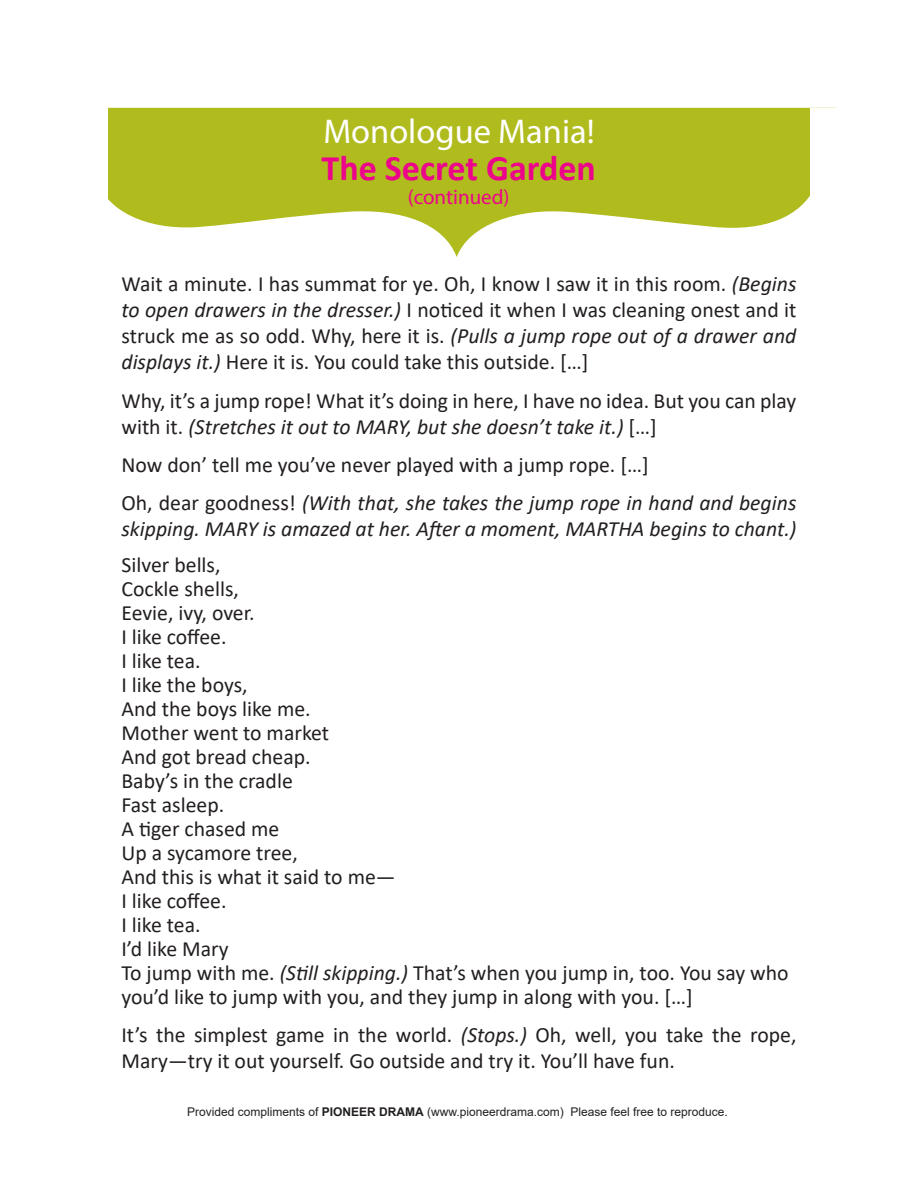
<style>
.page{position:relative;width:918px;height:1188px;background:#fff}
.page>*{position:absolute;margin:0;border:0;box-sizing:border-box;transform-origin:0 0}
.t1{font:700 36px "Calibri";color:#ed028c}
.t2{font:34.5px "Myriad Pro";color:#fff}
.No_Spacing{font:21.75px/26.1px "Calibri";color:#231f20}
.No_Spacing-2{font:italic 21.75px/26.1px "Calibri";color:#231f20}
.t3{font:21px "Myriad Pro";color:#ed028c}
.t4{font:12px "Arial";color:#231f20}
.s1{font-style:italic}
.s2{font-style:normal}
.s3{font-weight:700}
</style>
<div class="page">
<svg style="left:108px;top:108px;width:702px;height:149px;fill:#b0bb1d"></svg>
<p class="t2" style="left:323px;top:110px;width:273px">Monologue Mania!</p>
<p class="t1" style="left:322px;top:142px;width:276px">The Secret Garden</p>
<p class="t3" style="left:408px;top:184px;width:103px">(continued)</p>
<p class="No_Spacing" style="left:122px;top:270px;width:676px;text-align:justify">Wait a minute. I has summat for ye. Oh, I know I saw it in this room. <span class="s1">(Begins to open drawers in the dresser.)</span> I noticed it when I was cleaning onest and it struck me as so odd. Why, here it is. <span class="s1">(Pulls a jump rope out of a drawer and displays it.)</span> Here it is. You could take this outside. […]</p>
<p class="No_Spacing" style="left:122px;top:387px;width:677px">Why, it’s a jump rope! What it’s doing in here, I have no idea. But you can play with it. <span class="s1">(Stretches it out to MARY, but she doesn’t take it.)</span> […]</p>
<p class="No_Spacing" style="left:122px;top:451px;width:529px">Now don’ tell me you’ve never played with a jump rope. […]</p>
<p class="No_Spacing-2" style="left:122px;top:489px;width:676px"><span class="s2">Oh, dear goodness!</span> (With that, she takes the jump rope in hand and begins skipping. MARY is amazed at her. After a moment, MARTHA begins to chant.)</p>
<p class="No_Spacing" style="left:122px;top:551px;width:101px">Silver bells,</p>
<p class="No_Spacing" style="left:122px;top:575px;width:119px">Cockle shells,</p>
<p class="No_Spacing" style="left:122px;top:599px;width:135px">Eevie, ivy, over.</p>
<p class="No_Spacing" style="left:122px;top:623px;width:107px">I like coffee.</p>
<p class="No_Spacing" style="left:122px;top:647px;width:81px">I like tea.</p>
<p class="No_Spacing" style="left:122px;top:671px;width:128px">I like the boys,</p>
<p class="No_Spacing" style="left:122px;top:695px;width:191px">And the boys like me.</p>
<p class="No_Spacing" style="left:122px;top:719px;width:209px">Mother went to market</p>
<p class="No_Spacing" style="left:122px;top:743px;width:191px">And got bread cheap.</p>
<p class="No_Spacing" style="left:122px;top:767px;width:173px">Baby’s in the cradle</p>
<p class="No_Spacing" style="left:122px;top:791px;width:104px">Fast asleep.</p>
<p class="No_Spacing" style="left:122px;top:815px;width:159px">A tiger chased me</p>
<p class="No_Spacing" style="left:122px;top:839px;width:178px">Up a sycamore tree,</p>
<p class="No_Spacing" style="left:122px;top:863px;width:276px">And this is what it said to me—</p>
<p class="No_Spacing" style="left:122px;top:887px;width:107px">I like coffee.</p>
<p class="No_Spacing" style="left:122px;top:911px;width:81px">I like tea.</p>
<p class="No_Spacing" style="left:122px;top:935px;width:109px">I’d like Mary</p>
<p class="No_Spacing" style="left:122px;top:959px;width:669px">To jump with me. <span class="s1">(Still skipping.)</span> That’s when you jump in, too. You say who</p>
<p class="No_Spacing" style="left:122px;top:983px;width:573px">you’d like to jump with you, and they jump in along with you. […]</p>
<p class="No_Spacing" style="left:122px;top:1021px;width:676px">It’s the simplest game in the world. <span class="s1">(Stops.)</span> Oh, well, you take the rope,<br>Mary—try it out yourself. Go outside and try it. You’ll have fun.</p>
<p class="t4" style="left:187px;top:1103px;width:542px">Provided compliments of <span class="s3">PIONEER DRAMA</span> (www.pioneerdrama.com) Please feel free to reproduce.</p>
</div>
